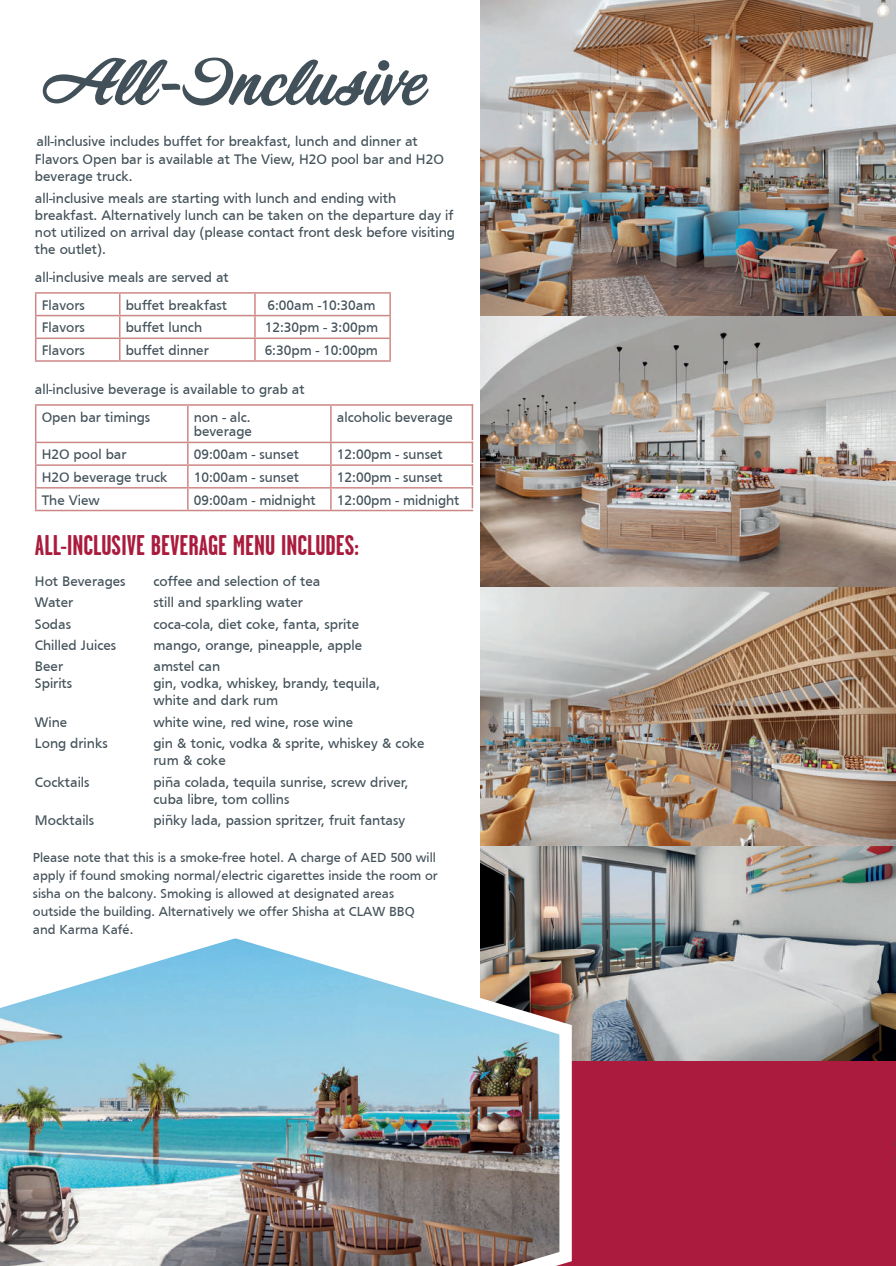
<style>
.page{position:relative;width:896px;height:1266px;background:#fff}
.page>*{position:absolute;margin:0;border:0;box-sizing:border-box;transform-origin:0 0}
.t1{font:60.45px "Corner Store JF";color:#425159}
.t2{font:700 28.5px "Garage Gothic";color:#aa1b3d}
.t3{font:14.25px/17.1px "Frutiger";color:#425159}
.t4{font:13.5px/18px "Frutiger";color:#43515a}
.s1{font-family:"Minion Pro"}
</style>
<div class="page">
<img style="left:480px;top:0;width:415px;height:1061px">
<div style="left:0;top:1061px;width:895px;height:204px;background:#aa1b3d"></div>
<img style="left:0;top:918px;width:578px;height:347px">
<hr style="left:35px;top:292px;width:85px;height:2px;background:#cd8785">
<hr style="left:120px;top:292px;width:135px;height:2px;background:#cd8785">
<hr style="left:255px;top:292px;width:136px;height:2px;background:#cd8785">
<hr style="left:254px;top:294px;width:2px;height:21px;background:#cd8785">
<hr style="left:389px;top:294px;width:2px;height:21px;background:#cd8785">
<hr style="left:35px;top:315px;width:85px;height:1px;background:#cd8785">
<hr style="left:120px;top:315px;width:135px;height:1px;background:#cd8785">
<hr style="left:255px;top:315px;width:136px;height:1px;background:#cd8785">
<hr style="left:254px;top:316px;width:2px;height:21px;background:#cd8785">
<hr style="left:389px;top:316px;width:2px;height:21px;background:#cd8785">
<hr style="left:35px;top:337px;width:85px;height:2px;background:#cd8785">
<svg style="left:35px;top:294px;width:1px;height:66px"></svg>
<hr style="left:120px;top:337px;width:135px;height:2px;background:#cd8785">
<svg style="left:119px;top:294px;width:1px;height:66px"></svg>
<hr style="left:255px;top:337px;width:136px;height:2px;background:#cd8785">
<hr style="left:254px;top:339px;width:2px;height:21px;background:#cd8785">
<hr style="left:389px;top:339px;width:2px;height:21px;background:#cd8785">
<hr style="left:35px;top:360px;width:85px;height:2px;background:#cd8785">
<hr style="left:120px;top:360px;width:135px;height:2px;background:#cd8785">
<hr style="left:255px;top:360px;width:136px;height:2px;background:#cd8785">
<hr style="left:35px;top:404px;width:153px;height:2px;background:#cd8785">
<hr style="left:35px;top:406px;width:1px;height:35px;background:#cd8785">
<hr style="left:188px;top:404px;width:143px;height:2px;background:#cd8785">
<hr style="left:187px;top:406px;width:1px;height:35px;background:#cd8785">
<hr style="left:331px;top:404px;width:142px;height:2px;background:#cd8785">
<hr style="left:330px;top:406px;width:1px;height:35px;background:#cd8785">
<hr style="left:471px;top:404px;width:2px;height:36px;background:#cd8785">
<hr style="left:35px;top:441px;width:153px;height:2px;background:#cd8785">
<hr style="left:188px;top:441px;width:143px;height:2px;background:#cd8785">
<hr style="left:331px;top:441px;width:142px;height:2px;background:#cd8785">
<hr style="left:471px;top:441px;width:2px;height:22px;background:#cd8785">
<hr style="left:35px;top:464px;width:153px;height:2px;background:#cd8785">
<hr style="left:188px;top:464px;width:143px;height:2px;background:#cd8785">
<hr style="left:331px;top:464px;width:142px;height:2px;background:#cd8785">
<hr style="left:471px;top:464px;width:2px;height:21px;background:#cd8785">
<hr style="left:35px;top:487px;width:153px;height:1px;background:#cd8785">
<svg style="left:35px;top:443px;width:1px;height:67px"></svg>
<hr style="left:188px;top:487px;width:143px;height:1px;background:#cd8785">
<svg style="left:187px;top:443px;width:1px;height:67px"></svg>
<hr style="left:331px;top:487px;width:142px;height:1px;background:#cd8785">
<svg style="left:330px;top:443px;width:1px;height:67px"></svg>
<hr style="left:471px;top:487px;width:2px;height:21px;background:#cd8785">
<hr style="left:35px;top:510px;width:153px;height:1px;background:#cd8785">
<hr style="left:188px;top:510px;width:143px;height:1px;background:#cd8785">
<hr style="left:331px;top:510px;width:142px;height:1px;background:#cd8785">
<h1 class="t1" style="left:42px;top:38px;width:384px">All-Inclusive</h1>
<p class="t3" style="left:35px;top:131px;width:410px;line-height:18.6px">all-inclusive includes buffet for breakfast, lunch and dinner at<br>Flavors<span class="s1">.</span> Open bar is available at The View, H2O pool bar and H2O</p>
<p class="t3" style="left:35px;top:166px;width:363px;line-height:21.3px">beverage truck.<br>all-inclusive meals are starting with lunch and ending with</p>
<p class="t3" style="left:35px;top:206px;width:421px;text-align:justify">breakfast. Alternatively lunch can be taken on the departure day if not utilized on arrival day (please contact front desk before visiting the outlet).</p>
<p class="t3" style="left:42px;top:263px;width:189px;line-height:27.8px;text-indent:-7px">all-inclusive meals are served at<br>Flavors</p>
<p class="t3" style="left:126px;top:296px;width:103px">buffet breakfast</p>
<p class="t3" style="left:267px;top:296px;width:109px">6:00am -10:30am</p>
<p class="t3" style="left:42px;top:319px;width:45px">Flavors</p>
<p class="t3" style="left:126px;top:319px;width:78px">buffet lunch</p>
<p class="t3" style="left:265px;top:319px;width:115px">12:30pm - 3:00pm</p>
<p class="t3" style="left:42px;top:341px;width:45px">Flavors</p>
<p class="t3" style="left:126px;top:341px;width:85px">buffet dinner</p>
<p class="t3" style="left:265px;top:341px;width:115px">6:30pm - 10:00pm</p>
<p class="t3" style="left:42px;top:375px;width:264px;line-height:27.8px;text-indent:-7px">all-inclusive beverage is available to grab at<br>Open bar timings</p>
<p class="t3" style="left:194px;top:409px;width:59px;line-height:14.7px">non - alc. beverage</p>
<p class="t3" style="left:337px;top:408px;width:118px">alcoholic beverage</p>
<p class="t3" style="left:42px;top:445px;width:86px">H2O pool bar</p>
<p class="t3" style="left:194px;top:445px;width:107px">09:00am - sunset</p>
<p class="t3" style="left:337px;top:445px;width:107px">12:00pm - sunset</p>
<p class="t3" style="left:42px;top:468px;width:127px">H2O beverage truck</p>
<p class="t3" style="left:194px;top:468px;width:107px">10:00am - sunset</p>
<p class="t3" style="left:337px;top:468px;width:107px">12:00pm - sunset</p>
<p class="t3" style="left:42px;top:491px;width:60px">The View</p>
<p class="t3" style="left:194px;top:491px;width:123px">09:00am - midnight</p>
<p class="t3" style="left:337px;top:491px;width:124px">12:00pm - midnight</p>
<h2 class="t2" style="left:35px;top:529px;width:325px">ALL-INCLUSIVE BEVERAGE MENU INCLUDES:</h2>
<p class="t3" style="left:35px;top:572px;width:92px">Hot Beverages</p>
<p class="t3" style="left:153px;top:572px;width:168px">coffee and selection of tea</p>
<p class="t3" style="left:35px;top:593px;width:40px">Water</p>
<p class="t3" style="left:153px;top:593px;width:151px">still and sparkling water</p>
<p class="t3" style="left:35px;top:615px;width:38px">Sodas</p>
<p class="t3" style="left:153px;top:615px;width:207px">coca-cola, diet coke, fanta, sprite</p>
<p class="t3" style="left:35px;top:636px;width:83px">Chilled Juices</p>
<p class="t3" style="left:153px;top:636px;width:210px">mango, orange, pineapple, apple</p>
<p class="t3" style="left:35px;top:657px;width:30px">Beer</p>
<p class="t3" style="left:153px;top:657px;width:68px">amstel can</p>
<p class="t3" style="left:35px;top:675px;width:39px">Spirits</p>
<p class="t3" style="left:153px;top:675px;width:228px">gin, vodka, whiskey, brandy, tequila, white and dark rum</p>
<p class="t3" style="left:35px;top:713px;width:34px">Wine</p>
<p class="t3" style="left:153px;top:713px;width:201px">white wine, red wine, rose wine</p>
<p class="t3" style="left:35px;top:734px;width:74px">Long drinks</p>
<p class="t3" style="left:153px;top:734px;width:273px">gin &amp; tonic, vodka &amp; sprite, whiskey &amp; coke rum &amp; coke</p>
<p class="t3" style="left:35px;top:773px;width:56px">Cocktails</p>
<p class="t3" style="left:153px;top:773px;width:256px">piña colada, tequila sunrise, screw driver, cuba libre, tom collins</p>
<p class="t3" style="left:35px;top:811px;width:61px">Mocktails</p>
<p class="t3" style="left:153px;top:811px;width:253px">piñky lada, passion spritzer, fruit fantasy</p>
<p class="t4" style="left:33px;top:848px;width:406px">Please note that this is a smoke-free hotel. A charge of AED 500 will apply if found smoking normal/electric cigarettes inside the room or sisha on the balcony. Smoking is allowed at designated areas outside the building. Alternatively we offer Shisha at CLAW BBQ and Karma Kafé.</p>
</div>
